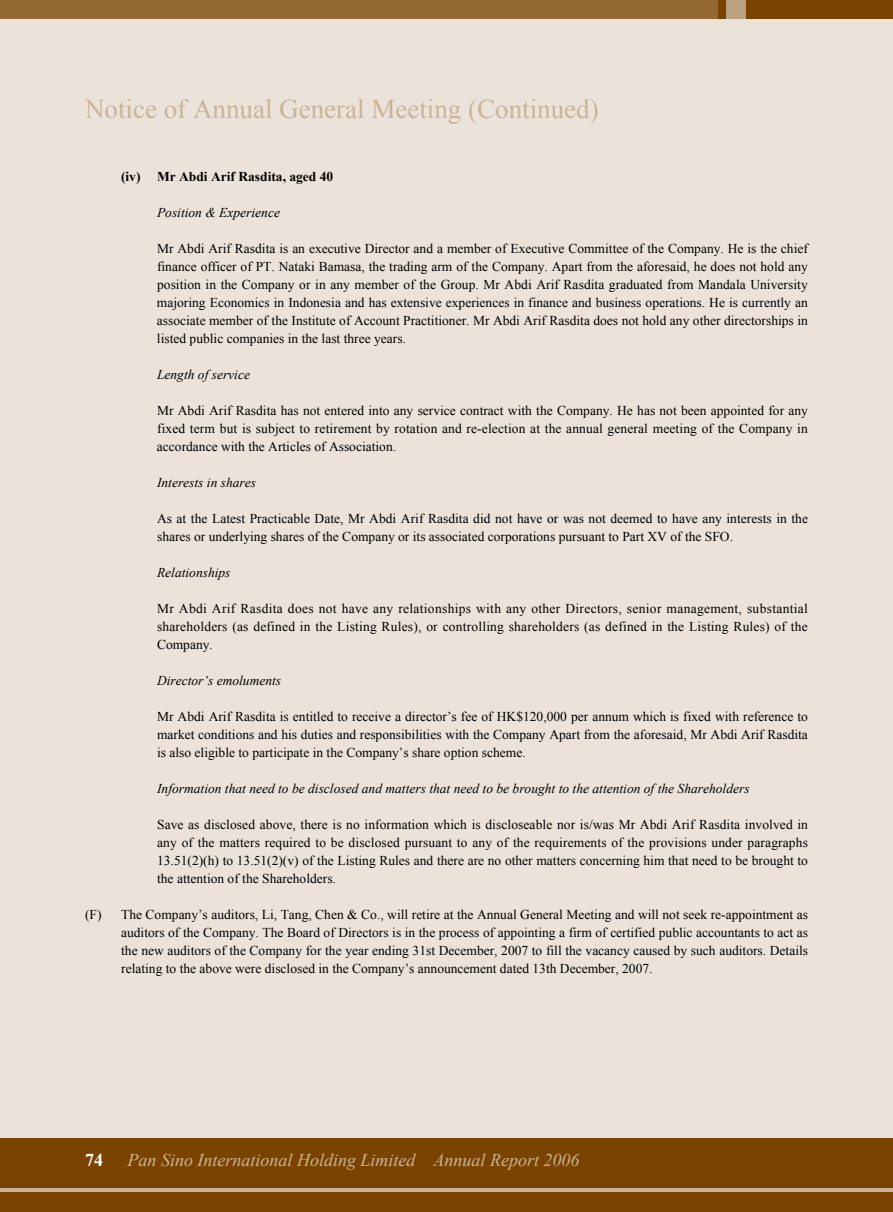
<style>
.page{position:relative;width:893px;height:1212px;background:#fff}
.page>*{position:absolute;margin:0;border:0;box-sizing:border-box;transform-origin:0 0}
.t1{font:27px "Times New Roman";color:#cab499}
.t2{font:italic 18px "Times New Roman";color:#cab499}
.t3{font:700 18px "Times New Roman";color:#fff}
.t4{font:13.5px/18px "Times New Roman";color:#000;text-align:justify}
.t5{font:italic 13.5px "Times New Roman";color:#000}
.t6{font:700 13.5px "Times New Roman";color:#000}
</style>
<div class="page">
<div style="left:0;top:19px;width:893px;height:1120px;background:#ebe3d9"></div>
<div style="left:0;top:0;width:893px;height:19px;background:#7a4300"></div>
<div style="left:0;top:0;width:745px;height:19px;background:#956933"></div>
<div style="left:726px;top:0;width:20px;height:19px;background:#bca180"></div>
<div style="left:718px;top:0;width:8px;height:19px;background:#7a4300"></div>
<div style="left:0;top:1138px;width:893px;height:74px;background:#7a4300"></div>
<hr style="left:0;top:1188px;width:893px;height:4px;background:#cab499">
<h1 class="t1" style="left:85px;top:91px;width:515px">Notice of Annual General Meeting (Continued)</h1>
<p class="t6" style="left:121px;top:167px;width:214px">(iv) Mr Abdi Arif Rasdita, aged 40</p>
<p class="t5" style="left:157px;top:203px;width:124px">Position &amp; Experience</p>
<p class="t4" style="left:157px;top:240px;width:652px">Mr Abdi Arif Rasdita is an executive Director and a member of Executive Committee of the Company. He is the chief finance officer of PT. Nataki Bamasa, the trading arm of the Company. Apart from the aforesaid, he does not hold any position in the Company or in any member of the Group. Mr Abdi Arif Rasdita graduated from Mandala University majoring Economics in Indonesia and has extensive experiences in finance and business operations. He is currently an associate member of the Institute of Account Practitioner. Mr Abdi Arif Rasdita does not hold any other directorships in listed public companies in the last three years.</p>
<p class="t5" style="left:157px;top:365px;width:94px">Length of service</p>
<p class="t4" style="left:157px;top:402px;width:652px">Mr Abdi Arif Rasdita has not entered into any service contract with the Company. He has not been appointed for any fixed term but is subject to retirement by rotation and re-election at the annual general meeting of the Company in accordance with the Articles of Association.</p>
<p class="t5" style="left:157px;top:473px;width:100px">Interests in shares</p>
<p class="t4" style="left:157px;top:510px;width:652px">As at the Latest Practicable Date, Mr Abdi Arif Rasdita did not have or was not deemed to have any interests in the shares or underlying shares of the Company or its associated corporations pursuant to Part XV of the SFO.</p>
<p class="t5" style="left:157px;top:563px;width:75px">Relationships</p>
<p class="t4" style="left:157px;top:600px;width:652px">Mr Abdi Arif Rasdita does not have any relationships with any other Directors, senior management, substantial shareholders (as defined in the Listing Rules), or controlling shareholders (as defined in the Listing Rules) of the Company.</p>
<p class="t5" style="left:157px;top:671px;width:126px">Director’s emoluments</p>
<p class="t4" style="left:157px;top:708px;width:652px">Mr Abdi Arif Rasdita is entitled to receive a director’s fee of HK$120,000 per annum which is fixed with reference to market conditions and his duties and responsibilities with the Company Apart from the aforesaid, Mr Abdi Arif Rasdita is also eligible to participate in the Company’s share option scheme.</p>
<p class="t5" style="left:157px;top:779px;width:594px">Information that need to be disclosed and matters that need to be brought to the attention of the Shareholders</p>
<p class="t4" style="left:157px;top:816px;width:652px">Save as disclosed above, there is no information which is discloseable nor is/was Mr Abdi Arif Rasdita involved in any of the matters required to be disclosed pursuant to any of the requirements of the provisions under paragraphs 13.51(2)(h) to 13.51(2)(v) of the Listing Rules and there are no other matters concerning him that need to be brought to the attention of the Shareholders.</p>
<p class="t4" style="left:121px;top:906px;width:688px;text-indent:-36px">(F) The Company’s auditors, Li, Tang, Chen &amp; Co., will retire at the Annual General Meeting and will not seek re-appointment as auditors of the Company. The Board of Directors is in the process of appointing a firm of certified public accountants to act as the new auditors of the Company for the year ending 31st December, 2007 to fill the vacancy caused by such auditors. Details relating to the above were disclosed in the Company’s announcement dated 13th December, 2007.</p>
<h2 class="t3" style="left:85px;top:1148px;width:10px">74</h2>
<h2 class="t2" style="left:128px;top:1148px;width:453px">Pan Sino International Holding Limited Annual Report 2006</h2>
</div>
